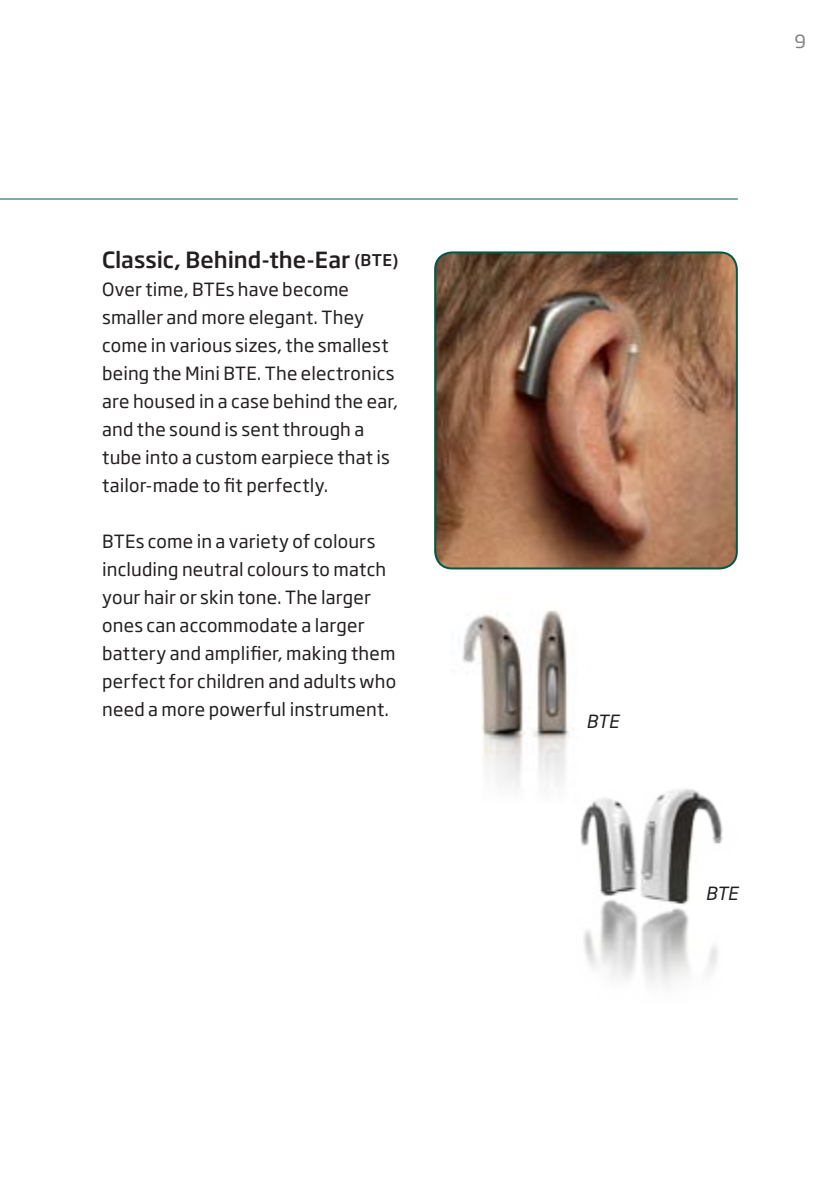
<style>
.page{position:relative;width:840px;height:1191px;background:#fff}
.page>*{position:absolute;margin:0;border:0;box-sizing:border-box;transform-origin:0 0}
.t1{font:500 22px "Soho Gothic Pro";color:#231f20}
.t2{font:18px/28px "Soho Gothic Pro";letter-spacing:.01em;color:#231f20}
.t3{font:italic 18px "Soho Gothic Pro";letter-spacing:-.005em;color:#231f20}
.t4{font:18px "Soho Gothic Pro";color:#808285}
.s1{font-size:16px}
</style>
<div class="page">
<hr style="left:0;top:198px;width:737px;height:1px;background:#005846">
<img style="left:435px;top:252px;width:301px;height:316px">
<div style="left:434px;top:251px;width:303px;height:318px;border:2px solid #005846;border-radius:17px"></div>
<img style="left:462px;top:610px;width:107px;height:177px">
<img style="left:545px;top:742px;width:178px;height:244px">
<p class="t1" style="left:102px;top:243px;width:297px">Classic, Behind-the-Ear <span class="s1">(BTE)</span></p>
<p class="t2" style="left:102px;top:274px;width:297px">Over time, BTEs have become smaller and more elegant. They come in various sizes, the smallest being the Mini BTE. The electronics are housed in a case behind the ear, and the sound is sent through a tube into a custom earpiece that is tailor-made to fit perfectly.</p>
<p class="t2" style="left:102px;top:526px;width:295px">BTEs come in a variety of colours including neutral colours to match your hair or skin tone. The larger ones can accommodate a larger battery and amplifier, making them perfect for children and adults who need a more powerful instrument.</p>
<p class="t4" style="left:794px;top:28px;width:13px">9</p>
<p class="t3" style="left:585px;top:707px;width:34px">BTE</p>
<p class="t3" style="left:705px;top:879px;width:34px">BTE</p>
</div>
